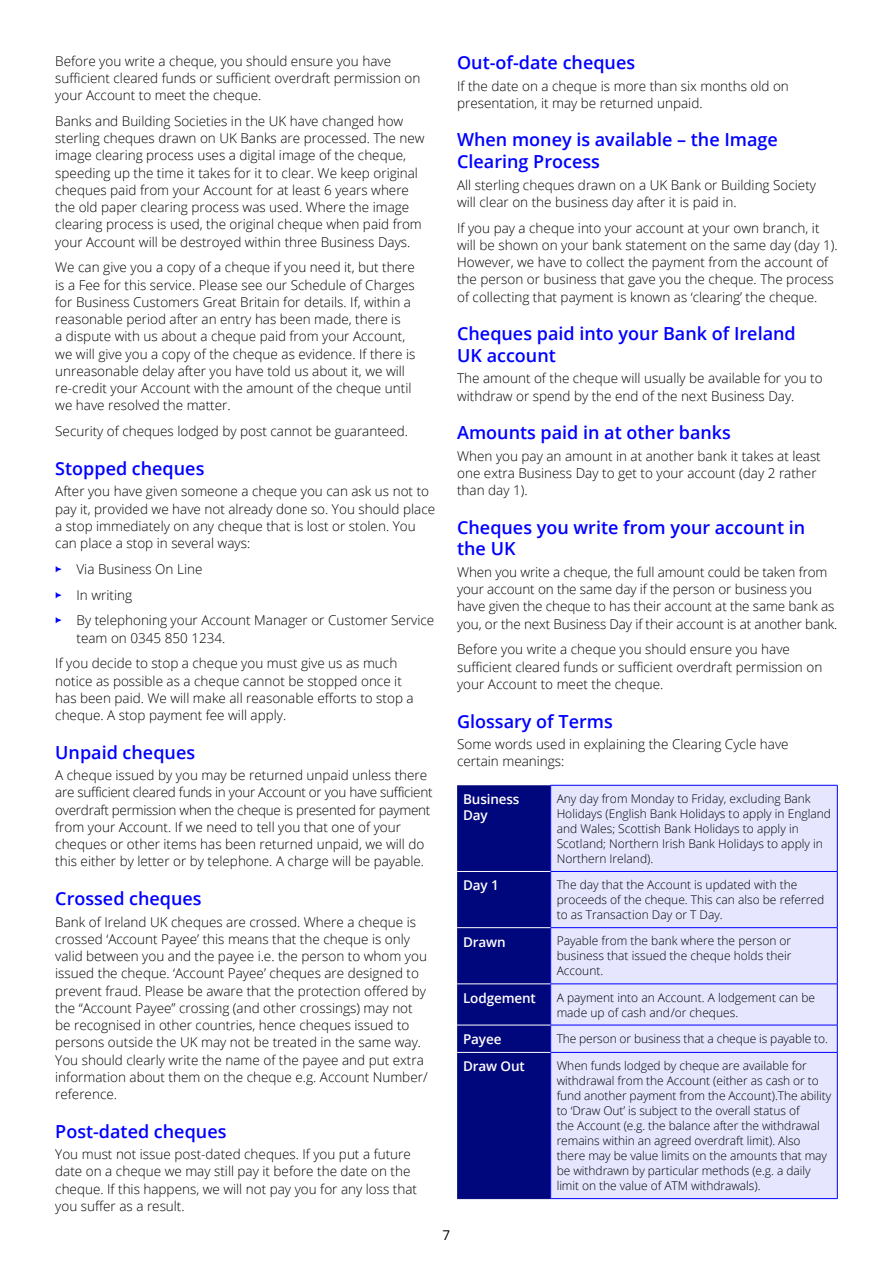
<style>
.page{position:relative;width:893px;height:1263px;background:#fff}
.page>*{position:absolute;margin:0;border:0;box-sizing:border-box;transform-origin:0 0}
.Sub_Header_lvl_1{font:600 18px/21.6px "Open Sans";color:#00f}
.Main_Body{font:300 13.5px/17.2px "Open Sans";color:#000}
.Table_Header{font:600 13.5px/16.2px "Open Sans";letter-spacing:-.01em;color:#fff}
.t1{font:13.5px "Open Sans";color:#000}
.Table_Body{font:300 12px/15px "Open Sans";letter-spacing:-.005em;color:#000}
.s1{color:#00f}
</style>
<div class="page">
<div style="left:551px;top:786px;width:286px;height:412px;background:#e6e6ff"></div>
<hr style="left:550px;top:785px;width:288px;height:1px;background:#00f">
<hr style="left:837px;top:785px;width:1px;height:86px;background:#00f">
<hr style="left:550px;top:871px;width:288px;height:1px;background:#00f">
<hr style="left:837px;top:872px;width:1px;height:55px;background:#00f">
<hr style="left:550px;top:927px;width:288px;height:1px;background:#00f">
<hr style="left:837px;top:928px;width:1px;height:55px;background:#00f">
<hr style="left:550px;top:983px;width:288px;height:1px;background:#00f">
<hr style="left:837px;top:984px;width:1px;height:41px;background:#00f">
<hr style="left:550px;top:1025px;width:288px;height:1px;background:#00f">
<div style="left:457px;top:785px;width:94px;height:413px;background:#00067b"></div>
<svg style="left:837px;top:1025px;width:1px;height:27px"></svg>
<hr style="left:457px;top:1198px;width:93px;height:1px;background:#00067b">
<hr style="left:550px;top:1052px;width:288px;height:1px;background:#00f">
<hr style="left:550px;top:1053px;width:1px;height:145px;background:#00f">
<hr style="left:837px;top:1053px;width:1px;height:145px;background:#00f">
<hr style="left:550px;top:1198px;width:288px;height:1px;background:#00f">
<hr style="left:457px;top:871px;width:93px;height:1px;background:#fff">
<hr style="left:457px;top:927px;width:93px;height:1px;background:#fff">
<hr style="left:457px;top:983px;width:93px;height:1px;background:#fff">
<hr style="left:457px;top:1025px;width:93px;height:1px;background:#fff">
<hr style="left:457px;top:1052px;width:93px;height:1px;background:#fff">
<p class="Main_Body" style="left:55px;top:52px;width:367px">Before you write a cheque, you should ensure you have sufficient cleared funds or sufficient overdraft permission on your Account to meet the cheque.</p>
<p class="Main_Body" style="left:55px;top:112px;width:371px">Banks and Building Societies in the UK have changed how sterling cheques drawn on UK Banks are processed. The new image clearing process uses a digital image of the cheque, speeding up the time it takes for it to clear. We keep original cheques paid from your Account for at least 6 years where the old paper clearing process was used. Where the image clearing process is used, the original cheque when paid from your Account will be destroyed within three Business Days.</p>
<p class="Main_Body" style="left:55px;top:258px;width:362px">We can give you a copy of a cheque if you need it, but there is a Fee for this service. Please see our Schedule of Charges for Business Customers Great Britain for details. If, within a reasonable period after an entry has been made, there is<br>a dispute with us about a cheque paid from your Account, we will give you a copy of the cheque as evidence. If there is unreasonable delay after you have told us about it, we will re-credit your Account with the amount of the cheque until we have resolved the matter.</p>
<p class="Main_Body" style="left:55px;top:422px;width:354px">Security of cheques lodged by post cannot be guaranteed.</p>
<p class="Sub_Header_lvl_1" style="left:55px;top:457px;width:151px">Stopped cheques</p>
<p class="Main_Body" style="left:55px;top:482px;width:381px">After you have given someone a cheque you can ask us not to pay it, provided we have not already done so. You should place a stop immediately on any cheque that is lost or stolen. You can place a stop in several ways:</p>
<p class="Main_Body" style="left:55px;top:560px;width:149px"><span class="s1">•</span> Via Business On Line</p>
<p class="Main_Body" style="left:55px;top:586px;width:78px"><span class="s1">•</span> In writing</p>
<p class="Main_Body" style="left:77px;top:611px;width:359px;text-indent:-21px"><span class="s1">•</span> By telephoning your Account Manager or Customer Service team on 0345 850 1234.</p>
<p class="Main_Body" style="left:55px;top:654px;width:360px">If you decide to stop a cheque you must give us as much notice as possible as a cheque cannot be stopped once it has been paid. We will make all reasonable efforts to stop a cheque. A stop payment fee will apply.</p>
<p class="Sub_Header_lvl_1" style="left:55px;top:741px;width:141px">Unpaid cheques</p>
<p class="Main_Body" style="left:55px;top:766px;width:379px">A cheque issued by you may be returned unpaid unless there are sufficient cleared funds in your Account or you have sufficient overdraft permission when the cheque is presented for payment from your Account. If we need to tell you that one of your cheques or other items has been returned unpaid, we will do this either by letter or by telephone. A charge will be payable.</p>
<p class="Sub_Header_lvl_1" style="left:55px;top:887px;width:148px">Crossed cheques</p>
<p class="Main_Body" style="left:55px;top:913px;width:374px">Bank of Ireland UK cheques are crossed. Where a cheque is crossed ‘Account Payee’ this means that the cheque is only valid between you and the payee i.e. the person to whom you issued the cheque. ‘Account Payee’ cheques are designed to prevent fraud. Please be aware that the protection offered by the “Account Payee” crossing (and other crossings) may not be recognised in other countries, hence cheques issued to persons outside the UK may not be treated in the same way.<br>You should clearly write the name of the payee and put extra information about them on the cheque e.g. Account Number/ reference.</p>
<p class="Sub_Header_lvl_1" style="left:55px;top:1120px;width:173px">Post-dated cheques</p>
<p class="Main_Body" style="left:55px;top:1145px;width:363px">You must not issue post-dated cheques. If you put a future date on a cheque we may still pay it before the date on the cheque. If this happens, we will not pay you for any loss that you suffer as a result.</p>
<p class="Sub_Header_lvl_1" style="left:457px;top:51px;width:180px">Out-of-date cheques</p>
<p class="Main_Body" style="left:457px;top:77px;width:333px">If the date on a cheque is more than six months old on presentation, it may be returned unpaid.</p>
<p class="Sub_Header_lvl_1" style="left:457px;top:129px;width:322px">When money is available – the Image<br>Clearing Process</p>
<p class="Main_Body" style="left:457px;top:176px;width:360px">All sterling cheques drawn on a UK Bank or Building Society will clear on the business day after it is paid in.</p>
<p class="Main_Body" style="left:457px;top:219px;width:382px">If you pay a cheque into your account at your own branch, it will be shown on your bank statement on the same day (day 1).<br>However, we have to collect the payment from the account of the person or business that gave you the cheque. The process of collecting that payment is known as ‘clearing’ the cheque.</p>
<p class="Sub_Header_lvl_1" style="left:457px;top:322px;width:340px">Cheques paid into your Bank of Ireland<br>UK account</p>
<p class="Main_Body" style="left:457px;top:369px;width:367px">The amount of the cheque will usually be available for you to withdraw or spend by the end of the next Business Day.</p>
<p class="Sub_Header_lvl_1" style="left:457px;top:421px;width:275px">Amounts paid in at other banks</p>
<p class="Main_Body" style="left:457px;top:447px;width:365px">When you pay an amount in at another bank it takes at least one extra Business Day to get to your account (day 2 rather than day 1).</p>
<p class="Sub_Header_lvl_1" style="left:457px;top:516px;width:350px">Cheques you write from your account in the UK</p>
<p class="Main_Body" style="left:457px;top:563px;width:382px">When you write a cheque, the full amount could be taken from your account on the same day if the person or business you have given the cheque to has their account at the same bank as you, or the next Business Day if their account is at another bank.</p>
<p class="Main_Body" style="left:457px;top:640px;width:367px">Before you write a cheque you should ensure you have sufficient cleared funds or sufficient overdraft permission on your Account to meet the cheque.</p>
<p class="Sub_Header_lvl_1" style="left:457px;top:710px;width:157px">Glossary of Terms</p>
<p class="Main_Body" style="left:457px;top:735px;width:333px">Some words used in explaining the Clearing Cycle have certain meanings:</p>
<p class="Table_Header" style="left:463px;top:791px;width:58px">Business<br>Day</p>
<p class="Table_Body" style="left:557px;top:791px;width:276px">Any day from Monday to Friday, excluding Bank Holidays (English Bank Holidays to apply in England and Wales; Scottish Bank Holidays to apply in Scotland; Northern Irish Bank Holidays to apply in Northern Ireland).</p>
<p class="Table_Header" style="left:463px;top:877px;width:37px">Day 1</p>
<p class="Table_Body" style="left:557px;top:877px;width:269px">The day that the Account is updated with the proceeds of the cheque. This can also be referred to as Transaction Day or T Day.</p>
<p class="Table_Header" style="left:463px;top:933px;width:44px">Drawn</p>
<p class="Table_Body" style="left:557px;top:933px;width:236px;text-align:justify">Payable from the bank where the person or business that issued the cheque holds their Account.</p>
<p class="Table_Header" style="left:463px;top:989px;width:74px">Lodgement</p>
<p class="Table_Body" style="left:557px;top:989px;width:260px">A payment into an Account. A lodgement can be made up of cash and/or cheques.</p>
<p class="Table_Header" style="left:463px;top:1030px;width:40px">Payee</p>
<p class="Table_Body" style="left:557px;top:1030px;width:273px">The person or business that a cheque is payable to.</p>
<p class="Table_Header" style="left:463px;top:1058px;width:63px">Draw Out</p>
<p class="Table_Body" style="left:557px;top:1058px;width:276px">When funds lodged by cheque are available for withdrawal from the Account (either as cash or to fund another payment from the Account).The ability to ‘Draw Out’ is subject to the overall status of<br>the Account (e.g. the balance after the withdrawal remains within an agreed overdraft limit). Also there may be value limits on the amounts that may be withdrawn by particular methods (e.g. a daily limit on the value of ATM withdrawals).</p>
<p class="t1" style="left:443px;top:1226px;width:9px">7</p>
</div>
